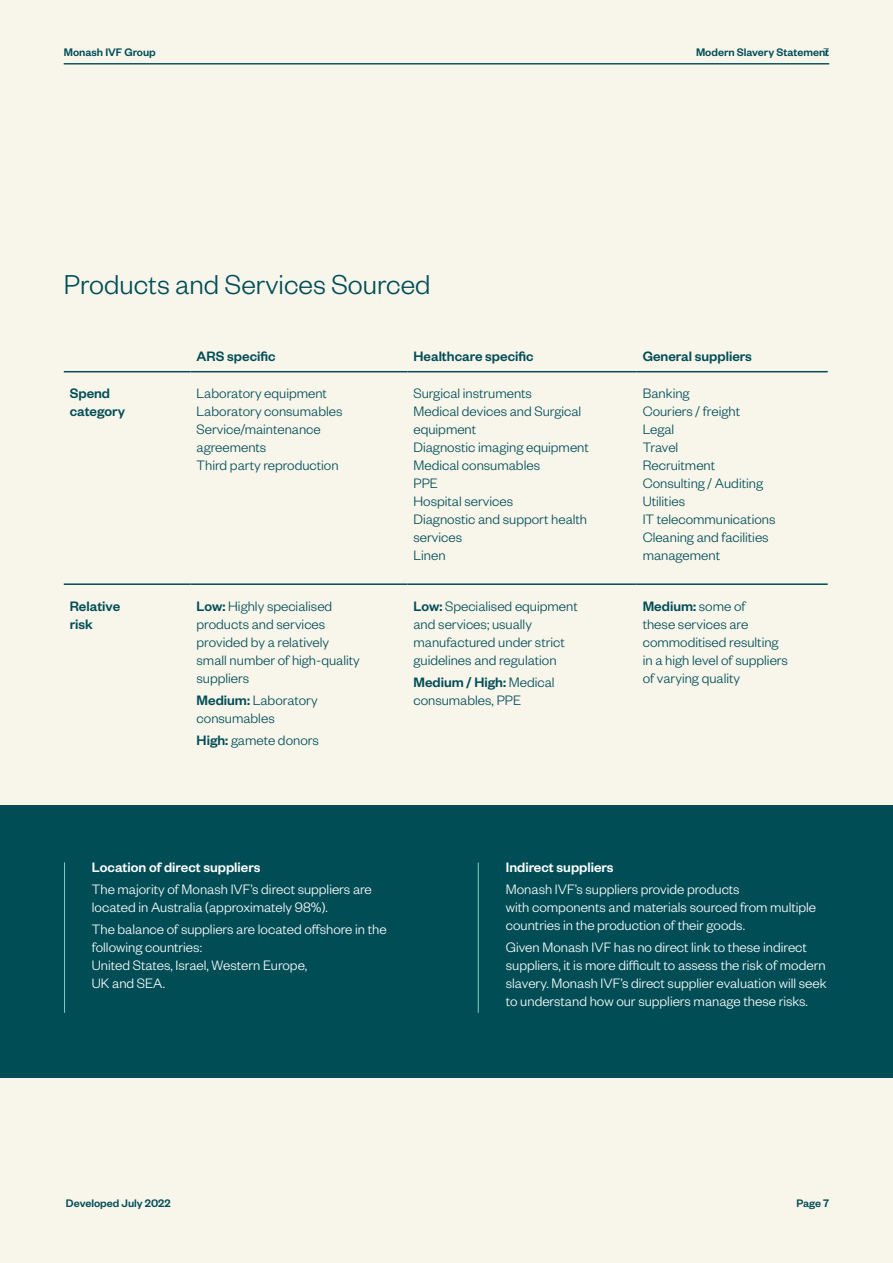
<style>
.page{position:relative;width:893px;height:1263px;background:#f8f5eb}
.page>*{position:absolute;margin:0;border:0;box-sizing:border-box;transform-origin:0 0}
.t1{font:300 30px "Founders Grotesk";color:#004d56}
.t2{font:300 15px/18px "Founders Grotesk";color:#004d56}
.t3{font:300 15px/18px "Founders Grotesk";color:#fff}
.t4{font:500 15px/18px "Founders Grotesk";color:#004d56}
.t5{font:500 15px "Founders Grotesk";color:#fff}
.t6{font:500 12px "Founders Grotesk";color:#004d56}
.s1{font-weight:300}
.s2{font-weight:500}
</style>
<div class="page">
<div style="left:0;top:805px;width:893px;height:273px;background:#004d56"></div>
<hr style="left:64px;top:63px;width:765px;height:1px;background:#004d56">
<hr style="left:64px;top:371px;width:127px;height:1px;background:#004d56">
<hr style="left:191px;top:371px;width:216px;height:1px;background:#004d56">
<hr style="left:407px;top:371px;width:230px;height:1px;background:#004d56">
<hr style="left:637px;top:371px;width:191px;height:1px;background:#004d56">
<hr style="left:64px;top:583px;width:127px;height:2px;background:#004d56">
<hr style="left:191px;top:583px;width:216px;height:2px;background:#004d56">
<hr style="left:407px;top:583px;width:230px;height:2px;background:#004d56">
<hr style="left:637px;top:583px;width:191px;height:2px;background:#004d56">
<hr style="left:478px;top:862px;width:1px;height:151px;background:#80ceca">
<hr style="left:64px;top:862px;width:1px;height:151px;background:#80ceca">
<p class="t6" style="left:64px;top:45px;width:94px">Monash IVF Group</p>
<p class="t6" style="left:696px;top:45px;width:135px">Modern Slavery Statement<span class="s1">7</span></p>
<h1 class="t1" style="left:64px;top:266px;width:368px">Products and Services Sourced</h1>
<p class="t4" style="left:197px;top:347px;width:81px">ARS specific</p>
<p class="t4" style="left:413px;top:347px;width:122px">Healthcare specific</p>
<p class="t4" style="left:643px;top:347px;width:111px">General suppliers</p>
<p class="t4" style="left:70px;top:384px;width:57px">Spend category</p>
<p class="t2" style="left:197px;top:384px;width:147px">Laboratory equipment<br>Laboratory consumables<br>Service/maintenance agreements<br>Third party reproduction</p>
<p class="t2" style="left:413px;top:384px;width:177px">Surgical instruments<br>Medical devices and Surgical equipment<br>Diagnostic imaging equipment<br>Medical consumables<br>PPE<br>Hospital services<br>Diagnostic and support health services<br>Linen</p>
<p class="t2" style="left:643px;top:384px;width:134px">Banking<br>Couriers / freight<br>Legal<br>Travel<br>Recruitment<br>Consulting / Auditing<br>Utilities<br>IT telecommunications<br>Cleaning and facilities management</p>
<p class="t4" style="left:70px;top:596px;width:52px">Relative risk</p>
<p class="t2" style="left:197px;top:596px;width:165px"><span class="s2">Low:</span> Highly specialised products and services provided by a relatively small number of high-quality suppliers</p>
<p class="t2" style="left:197px;top:690px;width:123px"><span class="s2">Medium:</span> Laboratory consumables</p>
<p class="t2" style="left:197px;top:731px;width:124px"><span class="s2">High:</span> gamete donors</p>
<p class="t2" style="left:413px;top:596px;width:166px"><span class="s2">Low:</span> Specialised equipment and services; usually manufactured under strict guidelines and regulation</p>
<p class="t2" style="left:413px;top:672px;width:143px"><span class="s2">Medium / High:</span> Medical consumables, PPE</p>
<p class="t2" style="left:643px;top:596px;width:147px"><span class="s2">Medium:</span> some of<br>these services are commoditised resulting in a high level of suppliers of varying quality</p>
<p class="t5" style="left:92px;top:858px;width:170px">Location of direct suppliers</p>
<p class="t3" style="left:92px;top:879px;width:281px">The majority of Monash IVF’s direct suppliers are located in Australia (approximately 98%).</p>
<p class="t3" style="left:92px;top:920px;width:296px">The balance of suppliers are located offshore in the following countries:<br>United States, Israel, Western Europe,<br>UK and SEA.</p>
<p class="t5" style="left:506px;top:858px;width:109px">Indirect suppliers</p>
<p class="t3" style="left:506px;top:879px;width:312px">Monash IVF’s suppliers provide products<br>with components and materials sourced from multiple countries in the production of their goods.</p>
<p class="t3" style="left:506px;top:938px;width:322px">Given Monash IVF has no direct link to these indirect suppliers, it is more difficult to assess the risk of modern slavery. Monash IVF’s direct supplier evaluation will seek to understand how our suppliers manage these risks.</p>
<p class="t6" style="left:66px;top:1195px;width:106px">Developed July 2022</p>
<p class="t6" style="left:796px;top:1195px;width:34px">Page 7</p>
</div>
